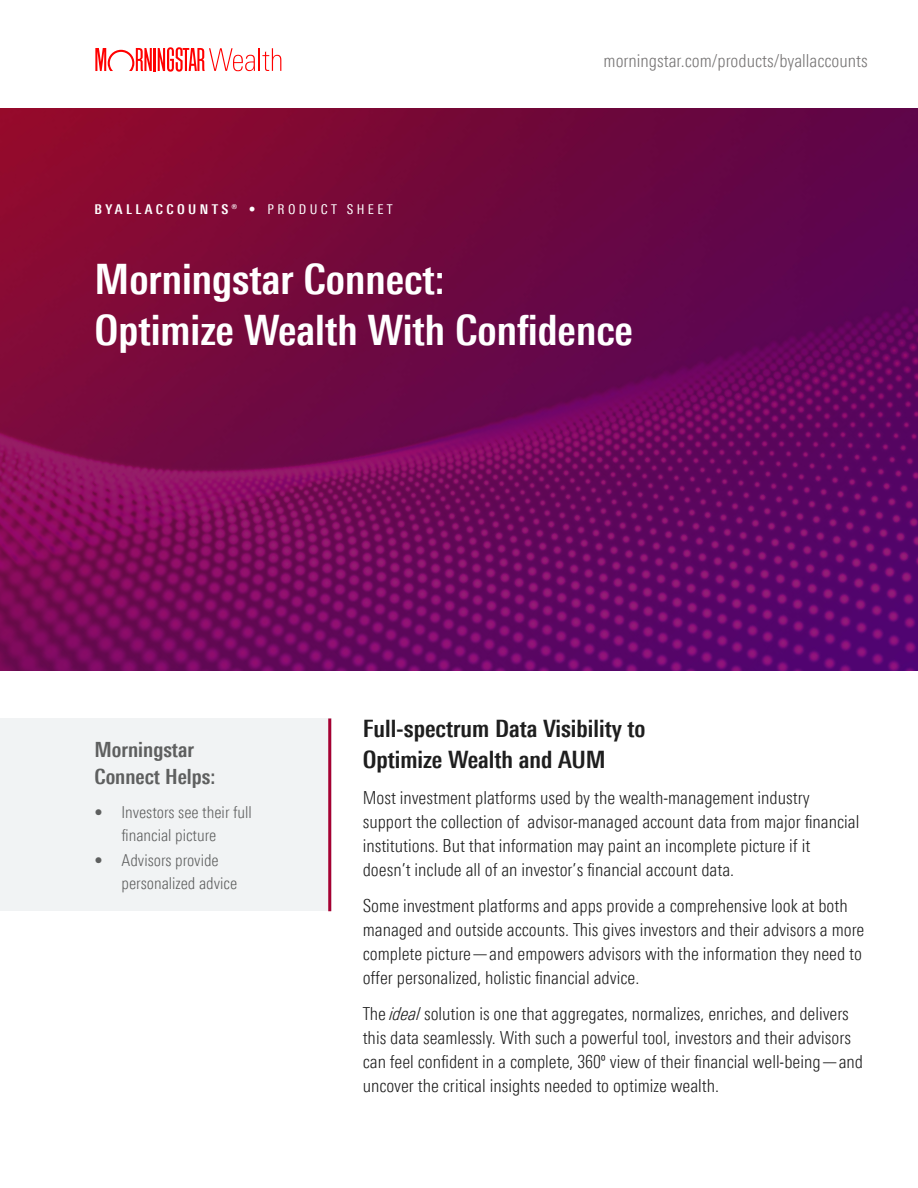
<style>
.page{position:relative;width:918px;height:1188px;background:#fff}
.page>*{position:absolute;margin:0;border:0;box-sizing:border-box;transform-origin:0 0}
.t1{font:700 condensed 42px/51px "Univers Nextfor MORN";color:#fff}
.t2{font:700 condensed 24px/31.5px "Univers Nextfor MORN";color:#1e1e1e}
.t3{font:700 condensed 21px/27px "Univers Nextfor MORN";color:#5e5f5f}
.t4{font:300 condensed 18px/24px "Univers Nextfor MORN";color:#1e1e1e}
.t5{font:300 condensed 18px "Univers Nextfor MORN";color:#767474}
.t6{font:300 condensed 16.5px/22.5px "Univers Nextfor MORN";color:#5e5f5f;text-align:center}
.t7{font:700 condensed 13.5px "Univers Nextfor MORN";letter-spacing:.25em;color:#fff}
.s1{font-weight:400}
.s2{font-style:italic}
</style>
<div class="page">
<hr style="left:154px;top:48px;width:2px;height:23px;background:#f00">
<svg style="left:95px;top:48px;width:57px;height:23px"></svg>
<svg style="left:158px;top:47px;width:123px;height:25px"></svg>
<img style="left:0;top:108px;width:918px;height:562px">
<div style="left:0;top:718px;width:331px;height:193px;background:#f1f3f4"></div>
<hr style="left:328px;top:718px;width:3px;height:193px;background:#a50032">
<p class="t7" style="left:94px;top:201px;width:300px">BYALLACCOUNTS® • <span class="s1">PRODUCT SHEET</span></p>
<p class="t5" style="left:604px;top:50px;width:266px">morningstar.com/products/byallaccounts</p>
<h1 class="t1" style="left:94px;top:253px;width:540px">Morningstar Connect:<br>Optimize Wealth With Confidence</h1>
<p class="t3" style="left:94px;top:736px;width:122px">Morningstar<br>Connect Helps:</p>
<p class="t6" style="left:94px;top:801px;width:159px">• Investors see their full financial picture</p>
<p class="t6" style="left:121px;top:849px;width:117px;text-align:left;text-indent:-27px">• Advisors provide personalized advice</p>
<h2 class="t2" style="left:363px;top:712px;width:284px">Full-spectrum Data Visibility to<br>Optimize Wealth and AUM</h2>
<p class="t4" style="left:363px;top:786px;width:498px">Most investment platforms used by the wealth-management industry support the collection of advisor-managed account data from major financial institutions. But that information may paint an incomplete picture if it doesn’t include all of an investor’s financial account data.</p>
<p class="t4" style="left:363px;top:894px;width:503px">Some investment platforms and apps provide a comprehensive look at both managed and outside accounts. This gives investors and their advisors a more complete picture—and empowers advisors with the information they need to offer personalized, holistic financial advice.</p>
<p class="t4" style="left:363px;top:1002px;width:502px">The <span class="s2">ideal</span> solution is one that aggregates, normalizes, enriches, and delivers this data seamlessly. With such a powerful tool, investors and their advisors can feel confident in a complete, 360º view of their financial well-being—and uncover the critical insights needed to optimize wealth.</p>
</div>
